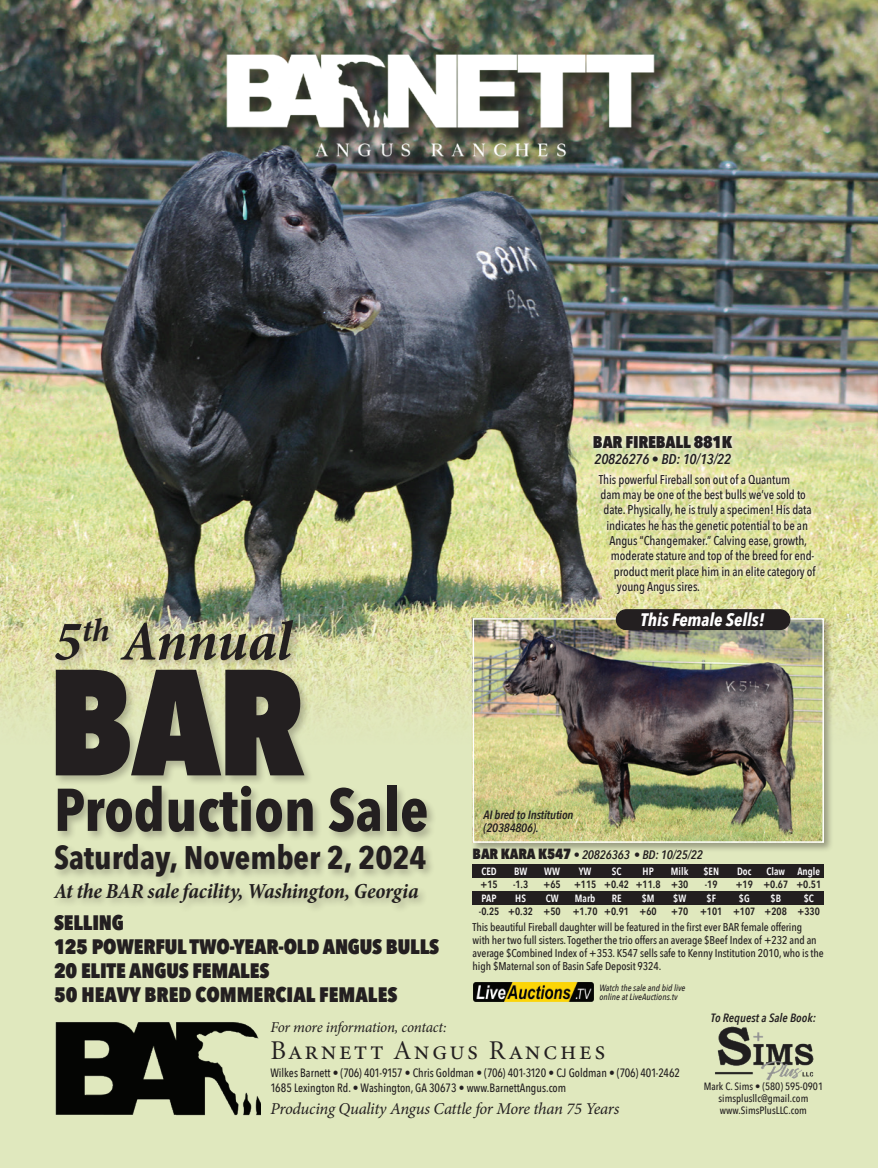
<style>
.page{position:relative;width:878px;height:1168px;background:#e0e8be}
.page>*{position:absolute;margin:0;border:0;box-sizing:border-box;transform-origin:0 0}
.t1{font:800 149.1px "Avenir Next Condensed";color:#231f20}
.t2{font:700 59.7px "Avenir Next Condensed";color:#231f20}
.t3{font:italic 700 condensed 57px "Minion Pro";letter-spacing:-.01em;color:#231f20;scale:1.05 1}
.t4{font:700 32.55px "Avenir Next Condensed";color:#231f20}
.t5{font:27.15px "Minion Variable Concept";letter-spacing:.105em;color:#231f20}
.t6{font:italic 700 condensed 21.6px "Minion Pro";letter-spacing:-.015em;color:#231f20}
.t7{font:800 20.85px/24px "Avenir Next Condensed";letter-spacing:-.01em;color:#231f20}
.t8{font:italic 700 18.15px "Avenir Next Condensed";color:#fff}
.t9{font:800 16.95px "Avenir Next Condensed";letter-spacing:-.01em;color:#231f20}
.t10{font:italic 16.65px "Minion Pro";letter-spacing:-.02em;color:#231f20}
.t11{font:italic 15px "Minion Pro";letter-spacing:-.02em;color:#231f20}
.t12{font:italic 600 14.1px "Avenir Next Condensed";letter-spacing:-.01em;color:#231f20}
.t13{font:500 12.75px "Avenir Next Condensed";letter-spacing:-.01em;color:#231f20}
.t14{font:italic 600 12.3px "Avenir Next Condensed";letter-spacing:-.01em;color:#231f20}
.t15{font:500 12px/15px "Avenir Next Condensed";color:#231f20;scale:.95 1}
.t16{font:italic 600 12px/13.5px "Avenir Next Condensed";letter-spacing:-.01em;color:#231f20}
.t17{font:500 11.25px/12.8px "Avenir Next Condensed";letter-spacing:-.01em;color:#231f20}
.t18{font:600 10.5px "Avenir Next Condensed";color:#231f20}
.t19{font:500 10.5px/12px "Avenir Next Condensed";color:#231f20;text-align:center}
.t20{font:600 10.5px "Avenir Next Condensed";color:#fff}
.t21{font:italic 500 9px/9.3px "Avenir Next Condensed";color:#231f20}
.s1{font-weight:800;font-style:normal;font-size:14.7px}
</style>
<div class="page">
<img style="left:0;top:0;width:878px;height:727px">
<div style="left:52px;top:615px;width:385px;height:298px;background:#110a0c;opacity:.25"></div>
<img style="left:55px;top:1022px;width:205px;height:94px">
<img style="left:715px;top:1026px;width:99px;height:55px">
<img style="left:209px;top:36px;width:459px;height:145px">
<svg style="left:588px;top:432px;width:232px;height:167px"></svg>
<div style="left:470px;top:616px;width:363px;height:237px;background:#110a0c;opacity:.35"></div>
<img style="left:475px;top:621px;width:346px;height:219px">
<div style="left:472px;top:618px;width:352px;height:225px;border:2px solid #fff"></div>
<div style="left:472px;top:864px;width:351px;height:14px;background:#231f20"></div>
<div style="left:472px;top:891px;width:351px;height:14px;background:#231f20"></div>
<img style="left:473px;top:982px;width:120px;height:19px">
<div style="left:616px;top:610px;width:173px;height:19px;background:#231f20;border-radius:10px"></div>
<div style="left:615px;top:609px;width:175px;height:21px;border:1px solid #231f20;border-radius:10px"></div>
<h3 class="t3" style="left:54px;top:602px;width:228px">5<sup>th</sup> Annual</h3>
<h1 class="t1" style="left:48px;top:630px;width:258px">BAR</h1>
<h2 class="t2" style="left:54px;top:773px;width:376px">Production Sale</h2>
<h3 class="t4" style="left:54px;top:838px;width:374px">Saturday, November 2, 2024</h3>
<h3 class="t6" style="left:54px;top:875px;width:366px">At the BAR sale facility, Washington, Georgia</h3>
<h3 class="t7" style="left:54px;top:910px;width:387px">SELLING<br>125 POWERFUL TWO-YEAR-OLD ANGUS BULLS<br>20 ELITE ANGUS FEMALES<br>50 HEAVY BRED COMMERCIAL FEMALES</h3>
<h3 class="t9" style="left:593px;top:432px;width:141px">BAR FIREBALL 881K</h3>
<p class="t12" style="left:594px;top:450px;width:138px">20826276 • BD: 10/13/22</p>
<p class="t13" style="left:599px;top:472px;width:193px">This powerful Fireball son out of a Quantum</p>
<p class="t13" style="left:600px;top:487px;width:207px">dam may be one of the best bulls we’ve sold to</p>
<p class="t13" style="left:603px;top:502px;width:210px">date. Physically, he is truly a specimen! His data</p>
<p class="t13" style="left:606px;top:517px;width:203px">indicates he has the genetic potential to be an</p>
<p class="t13" style="left:609px;top:533px;width:199px">Angus “Changemaker.” Calving ease, growth,</p>
<p class="t13" style="left:611px;top:548px;width:205px">moderate stature and top of the breed for end-</p>
<p class="t13" style="left:614px;top:563px;width:203px">product merit place him in an elite category of</p>
<p class="t13" style="left:617px;top:579px;width:85px">young Angus sires.</p>
<h3 class="t8" style="left:640px;top:608px;width:125px">This Female Sells!</h3>
<p class="t16" style="left:483px;top:807px;width:91px">AI bred to Institution (20384806).</p>
<p class="t14" style="left:472px;top:847px;width:232px"><span class="s1">BAR KARA K547</span> • 20826363 • BD: 10/25/22</p>
<p class="t20" style="left:481px;top:862px;width:17px">CED</p>
<p class="t20" style="left:514px;top:862px;width:15px">BW</p>
<p class="t20" style="left:544px;top:862px;width:17px">WW</p>
<p class="t20" style="left:579px;top:862px;width:14px">YW</p>
<p class="t20" style="left:611px;top:862px;width:11px">SC</p>
<p class="t20" style="left:642px;top:862px;width:13px">HP</p>
<p class="t20" style="left:671px;top:862px;width:19px">Milk</p>
<p class="t20" style="left:703px;top:862px;width:17px">$EN</p>
<p class="t20" style="left:737px;top:862px;width:16px">Doc</p>
<p class="t20" style="left:766px;top:862px;width:55px">Claw Angle</p>
<p class="t18" style="left:480px;top:875px;width:19px">+15</p>
<p class="t18" style="left:513px;top:875px;width:17px">-1.3</p>
<p class="t18" style="left:543px;top:875px;width:19px">+65</p>
<p class="t18" style="left:574px;top:875px;width:116px">+115 +0.42 +11.8 +30</p>
<p class="t18" style="left:704px;top:875px;width:14px">-19</p>
<p class="t18" style="left:735px;top:875px;width:87px">+19 +0.67 +0.51</p>
<p class="t20" style="left:481px;top:889px;width:16px">PAP</p>
<p class="t20" style="left:515px;top:889px;width:12px">HS</p>
<p class="t20" style="left:545px;top:889px;width:15px">CW</p>
<p class="t20" style="left:575px;top:889px;width:22px">Marb</p>
<p class="t20" style="left:611px;top:889px;width:11px">RE</p>
<p class="t20" style="left:641px;top:889px;width:14px">$M</p>
<p class="t20" style="left:673px;top:889px;width:15px">$W</p>
<p class="t20" style="left:706px;top:889px;width:11px">$F</p>
<p class="t20" style="left:738px;top:889px;width:12px">$G</p>
<p class="t20" style="left:770px;top:889px;width:12px">$B</p>
<p class="t20" style="left:803px;top:889px;width:12px">$C</p>
<p class="t18" style="left:479px;top:902px;width:179px">-0.25 +0.32 +50 +1.70 +0.91 +60</p>
<p class="t18" style="left:671px;top:902px;width:150px">+70 +101 +107 +208 +330</p>
<p class="t17" style="left:472px;top:921px;width:352px">This beautiful Fireball daughter will be featured in the first ever BAR female offering<br>with her two full sisters. Together the trio offers an average $Beef Index of +232 and an average $Combined Index of +353. K547 sells safe to Kenny Institution 2010, who is the high $Maternal son of Basin Safe Deposit 9324.</p>
<p class="t21" style="left:599px;top:983px;width:88px">Watch the sale and bid live online at LiveAuctions.tv</p>
<p class="t11" style="left:270px;top:1016px;width:178px">For more information, contact:</p>
<h3 class="t5" style="left:270px;top:1031px;width:336px">Barnett Angus Ranches</h3>
<p class="t15" style="left:270px;top:1065px;width:432px">Wilkes Barnett • (706) 401-9157 • Chris Goldman • (706) 401-3120 • CJ Goldman • (706) 401-2462<br>1685 Lexington Rd. • Washington, GA 30673 • www.BarnettAngus.com</p>
<h3 class="t10" style="left:270px;top:1097px;width:350px">Producing Quality Angus Cattle for More than 75 Years</h3>
<p class="t16" style="left:711px;top:1011px;width:107px">To Request a Sale Book:</p>
<p class="t19" style="left:703px;top:1080px;width:121px">Mark C. Sims • (580) 595-0901 simsplusllc@gmail.com www.SimsPlusLLC.com</p>
</div>
